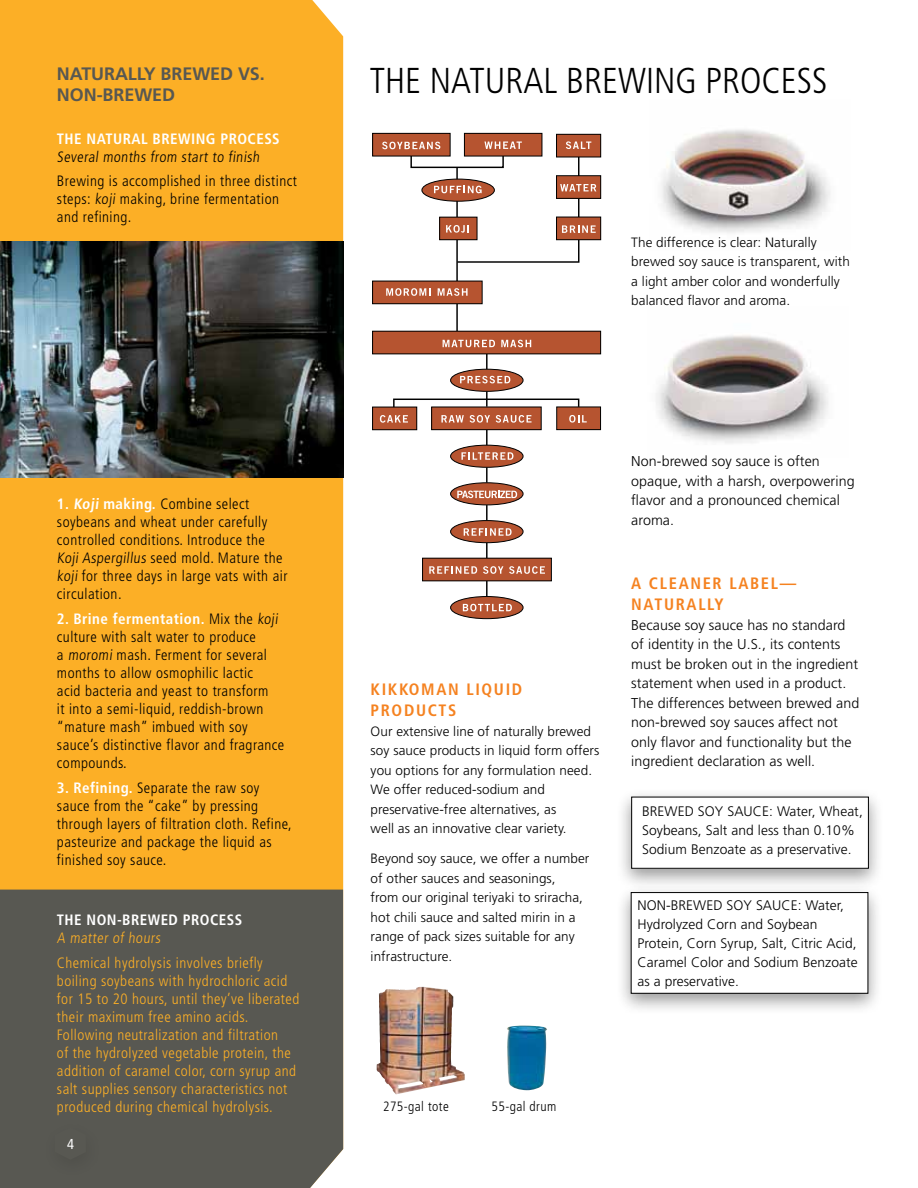
<style>
.page{position:relative;width:918px;height:1188px;background:#fff}
.page>*{position:absolute;margin:0;border:0;box-sizing:border-box;transform-origin:0 0}
.t1{font:300 condensed 36px "Frutiger";color:#000}
.t2{font:700 18px/21px "Frutiger";letter-spacing:-.005em;color:#585852}
.t3{font:700 condensed 16.5px/21px "Frutiger";letter-spacing:.1em;color:#f58220}
.t4{font:300 condensed 15px/18px "Frutiger";letter-spacing:.03em;color:#000}
.t5{font:300 condensed 15px/18px "Frutiger";letter-spacing:.03em;color:#fcaf26}
.t6{font:700 condensed 15px "Frutiger";letter-spacing:.03em;color:#fff}
.t7{font:condensed 14.4px "Frutiger";color:#fff}
.t8{font:300 14.25px/19.5px "Frutiger";letter-spacing:.005em;color:#000}
.t9{font:300 13.8px/18.9px "Frutiger";letter-spacing:.005em;color:#000}
.t10{font:300 13.5px/19.5px "Frutiger";letter-spacing:.005em;color:#000}
.t11{font:300 condensed 13.5px "Frutiger";letter-spacing:.03em;color:#000}
.s1{font-weight:700;color:#fff}
</style>
<div class="page">
<div style="left:0;top:0;width:343px;height:890px;background:#fcaf26"></div>
<div style="left:0;top:890px;width:343px;height:298px;background:#585852"></div>
<hr style="left:456px;top:167px;width:2px;height:175px;background:#000">
<div style="left:451px;top:369px;width:72px;height:22px;background:#b65430;border-radius:50%"></div>
<div style="left:450px;top:369px;width:73px;height:23px;border:1px solid #000;border-radius:50%"></div>
<div style="left:451px;top:445px;width:72px;height:22px;background:#b65430;border-radius:50%"></div>
<div style="left:450px;top:445px;width:73px;height:23px;border:1px solid #000;border-radius:50%"></div>
<svg style="left:451px;top:483px;width:72px;height:22px"></svg>
<div style="left:450px;top:482px;width:73px;height:23px;border:1px solid #000;border-radius:50%"></div>
<div style="left:451px;top:521px;width:72px;height:22px;background:#b65430;border-radius:50%"></div>
<div style="left:450px;top:520px;width:73px;height:23px;border:1px solid #000;border-radius:50%"></div>
<svg style="left:451px;top:597px;width:72px;height:22px"></svg>
<div style="left:450px;top:596px;width:73px;height:23px;border:1px solid #000;border-radius:50%"></div>
<div style="left:373px;top:133px;width:77px;height:23px;background:#b65430"></div>
<div style="left:372px;top:133px;width:79px;height:23px;border:1px solid #000"></div>
<div style="left:464px;top:133px;width:78px;height:23px;background:#b65430"></div>
<div style="left:464px;top:133px;width:78px;height:23px;border:1px solid #000"></div>
<div style="left:373px;top:281px;width:109px;height:23px;background:#b65430"></div>
<div style="left:372px;top:281px;width:111px;height:23px;border:1px solid #000"></div>
<div style="left:432px;top:407px;width:109px;height:23px;background:#b65430"></div>
<div style="left:431px;top:407px;width:111px;height:23px;border:1px solid #000"></div>
<div style="left:373px;top:331px;width:228px;height:23px;background:#b65430"></div>
<div style="left:372px;top:331px;width:229px;height:23px;border:1px solid #000"></div>
<div style="left:557px;top:176px;width:44px;height:22px;background:#b65430"></div>
<div style="left:556px;top:175px;width:45px;height:24px;border:1px solid #000"></div>
<div style="left:557px;top:134px;width:44px;height:23px;background:#b65430"></div>
<div style="left:556px;top:134px;width:45px;height:23px;border:1px solid #000"></div>
<div style="left:373px;top:407px;width:44px;height:23px;background:#b65430"></div>
<div style="left:372px;top:407px;width:45px;height:23px;border:1px solid #000"></div>
<div style="left:557px;top:407px;width:44px;height:23px;background:#b65430"></div>
<div style="left:556px;top:407px;width:45px;height:23px;border:1px solid #000"></div>
<div style="left:393px;top:399px;width:186px;height:9px;border:1px solid #000"></div>
<svg style="left:486px;top:391px;width:2px;height:16px"></svg>
<svg style="left:486px;top:354px;width:2px;height:15px"></svg>
<svg style="left:443px;top:340px;width:52px;height:7px"></svg>
<svg style="left:501px;top:340px;width:30px;height:7px"></svg>
<svg style="left:460px;top:376px;width:50px;height:7px"></svg>
<svg style="left:441px;top:415px;width:23px;height:8px"></svg>
<svg style="left:470px;top:415px;width:20px;height:8px"></svg>
<svg style="left:496px;top:415px;width:36px;height:8px"></svg>
<div style="left:423px;top:558px;width:128px;height:23px;background:#b65430"></div>
<div style="left:422px;top:558px;width:130px;height:23px;border:1px solid #000"></div>
<svg style="left:429px;top:566px;width:48px;height:8px"></svg>
<svg style="left:483px;top:566px;width:20px;height:8px"></svg>
<svg style="left:509px;top:566px;width:36px;height:8px"></svg>
<svg style="left:380px;top:415px;width:28px;height:8px"></svg>
<svg style="left:461px;top:452px;width:52px;height:8px"></svg>
<svg style="left:457px;top:491px;width:60px;height:7px"></svg>
<svg style="left:464px;top:528px;width:48px;height:8px"></svg>
<svg style="left:463px;top:604px;width:49px;height:7px"></svg>
<svg style="left:569px;top:415px;width:18px;height:8px"></svg>
<svg style="left:386px;top:288px;width:45px;height:8px"></svg>
<svg style="left:438px;top:288px;width:30px;height:8px"></svg>
<svg style="left:486px;top:467px;width:2px;height:16px"></svg>
<svg style="left:486px;top:430px;width:2px;height:15px"></svg>
<svg style="left:486px;top:505px;width:2px;height:15px"></svg>
<svg style="left:486px;top:543px;width:2px;height:15px"></svg>
<svg style="left:486px;top:581px;width:2px;height:15px"></svg>
<div style="left:557px;top:217px;width:44px;height:23px;background:#b65430"></div>
<div style="left:556px;top:217px;width:45px;height:23px;border:1px solid #000"></div>
<svg style="left:382px;top:141px;width:214px;height:122px"></svg>
<div style="left:616px;top:788px;width:268px;height:103px;background:#000;opacity:.4"></div>
<div style="left:632px;top:797px;width:236px;height:71px;background:#fff"></div>
<div style="left:631px;top:797px;width:238px;height:72px;border:1px solid #000"></div>
<div style="left:616px;top:884px;width:267px;height:131px;background:#000;opacity:.4"></div>
<div style="left:631px;top:893px;width:237px;height:100px;background:#fff"></div>
<div style="left:631px;top:892px;width:237px;height:102px;border:1px solid #000"></div>
<img style="left:0;top:242px;width:343px;height:235px">
<img style="left:377px;top:987px;width:88px;height:107px">
<img style="left:507px;top:1026px;width:40px;height:64px">
<img style="left:656px;top:335px;width:172px;height:108px">
<img style="left:661px;top:129px;width:169px;height:104px">
<div style="left:42px;top:1120px;width:61px;height:60px;background:#585852"></div>
<p class="t2" style="left:57px;top:63px;width:209px">NATURALLY BREWED VS.<br>NON-BREWED</p>
<p class="t6" style="left:57px;top:129px;width:40px">THE NATURA</p>
<p class="t6" style="left:141px;top:129px;width:98px">L BREWING PROC</p>
<p class="t6" style="left:256px;top:129px;width:16px">ESS</p>
<p class="t4" style="left:57px;top:144px;width:241px;line-height:24.8px">Several months from start to finish<br>Brewing is accomplished in three distinct</p>
<p class="t4" style="left:57px;top:190px;width:224px">steps: koji making, brine fermentation and refining.</p>
<p class="t4" style="left:57px;top:495px;width:232px"><span class="s1">1. Koji making.</span> Combine select soybeans and wheat under carefully controlled conditions. Introduce the Koji Aspergillus seed mold. Mature the koji for three days in large vats with air circulation.</p>
<p class="t4" style="left:57px;top:610px;width:229px"><span class="s1">2. Brine fermentation.</span> Mix the koji culture with salt water to produce<br>a moromi mash. Ferment for several months to allow osmophilic lactic<br>acid bacteria and yeast to transform<br>it into a semi-liquid, reddish-brown “mature mash” imbued with soy sauce’s distinctive flavor and fragrance compounds.</p>
<p class="t4" style="left:57px;top:779px;width:236px"><span class="s1">3. Refining.</span> Separate the raw soy sauce from the “cake” by pressing through layers of filtration cloth. Refine, pasteurize and package the liquid as finished soy sauce.</p>
<p class="t6" style="left:57px;top:911px;width:40px">THE NON</p>
<p class="t6" style="left:117px;top:911px;width:84px">-BREWED PROC</p>
<p class="t6" style="left:219px;top:911px;width:16px">ESS</p>
<p class="t5" style="left:57px;top:925px;width:207px;line-height:24.8px">A matter of hours<br>Chemical hydrolysis involves briefly</p>
<p class="t5" style="left:57px;top:972px;width:244px">boiling soybeans with hydrochloric acid for 15 to 20 hours, until they’ve liberated their maximum free amino acids.<br>Following neutralization and filtration<br>of the hydrolyzed vegetable protein, the addition of caramel color, corn syrup and salt supplies sensory characteristics not produced during chemical hydrolysis.</p>
<p class="t7" style="left:67px;top:1136px;width:8px">4</p>
<h1 class="t1" style="left:370px;top:60px;width:456px">THE NATURAL BREWING PROCESs</h1>
<p class="t10" style="left:631px;top:232px;width:220px">The difference is clear: Naturally brewed soy sauce is transparent, with a light amber color and wonderfully balanced flavor and aroma.</p>
<p class="t3" style="left:371px;top:679px;width:153px">kikkoman liquid products</p>
<p class="t10" style="left:371px;top:721px;width:230px">Our extensive line of naturally brewed soy sauce products in liquid form offers you options for any formulation need.<br>We offer reduced-sodium and preservative-free alternatives, as<br>well as an innovative clear variety.</p>
<p class="t10" style="left:371px;top:849px;width:220px">Beyond soy sauce, we offer a number of other sauces and seasonings,<br>from our original teriyaki to sriracha, hot chili sauce and salted mirin in a range of pack sizes suitable for any infrastructure.</p>
<p class="t8" style="left:631px;top:451px;width:225px">Non-brewed soy sauce is often opaque, with a harsh, overpowering flavor and a pronounced chemical aroma.</p>
<p class="t3" style="left:631px;top:573px;width:167px">A CLEAN ER LABEL—<br>NATURA</p>
<p class="t3" style="left:698px;top:594px;width:27px">LLY</p>
<p class="t8" style="left:631px;top:615px;width:230px">Because soy sauce has no standard of identity in the U.S., its contents must be broken out in the ingredient statement when used in a product.<br>The differences between brewed and non-brewed soy sauces affect not only flavor and functionality but the ingredient declaration as well.</p>
<p class="t9" style="left:642px;top:802px;width:222px">BREWED SOY SAUCE: Water, Wheat,<br>Soybeans, Salt and less than 0.10%<br>Sodium Benzoate as a preservative.</p>
<p class="t9" style="left:637px;top:896px;width:222px">NON-BREWED SOY SAUCE: Water,<br>Hydrolyzed Corn and Soybean<br>Protein, Corn Syrup, Salt, Citric Acid,<br>Caramel Color and Sodium Benzoate as a preservative.</p>
<p class="t11" style="left:383px;top:1099px;width:67px">275-gal tote</p>
<p class="t11" style="left:492px;top:1099px;width:66px">55-gal drum</p>
</div>
